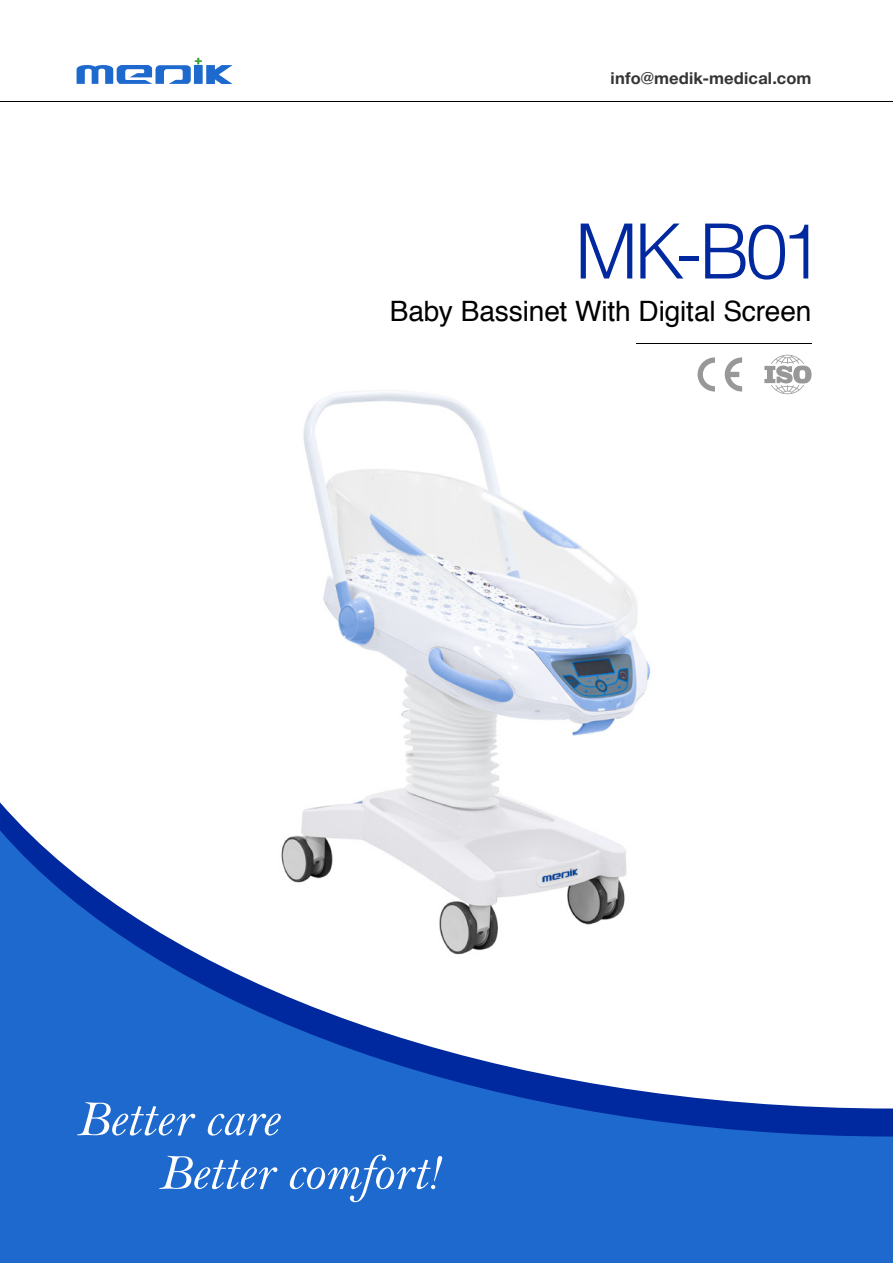
<style>
.page{position:relative;width:893px;height:1263px;background:#fff}
.page>*{position:absolute;margin:0;border:0;box-sizing:border-box;transform-origin:0 0}
.t1{font:300 76.35px "Helvetica";color:#00289f}
.t2{font:italic 51.15px "Bell";letter-spacing:-.005em;color:#fff}
.t3{font:28.05px "Helvetica";letter-spacing:-.005em;color:#000}
.t4{font:700 16.5px "Helvetica Neue Cyr";letter-spacing:.01em;color:#353535}
</style>
<div class="page">
<img style="left:303px;top:371px;width:422px;height:431px">
<svg style="left:0;top:802px;width:586px;height:28px"></svg>
<hr style="left:636px;top:343px;width:176px;height:1px;background:#000">
<hr style="left:0;top:102px;width:892px;height:1px;background:#000">
<svg style="left:77px;top:58px;width:156px;height:26px"></svg>
<svg style="left:698px;top:357px;width:17px;height:35px"></svg>
<svg style="left:725px;top:357px;width:17px;height:35px"></svg>
<svg style="left:764px;top:355px;width:48px;height:39px"></svg>
<svg style="left:0;top:830px;width:893px;height:433px;fill:#1e69cd"></svg>
<p class="t4" style="left:611px;top:69px;width:202px">info@medik-medical.com</p>
<h1 class="t1" style="left:575px;top:190px;width:250px">MK-B01</h1>
<p class="t3" style="left:390px;top:290px;width:423px">Baby Bassinet With Digital Screen</p>
<h2 class="t2" style="left:77px;top:1090px;width:204px">Better care</h2>
<h2 class="t2" style="left:159px;top:1143px;width:283px">Better comfort!</h2>
</div>
